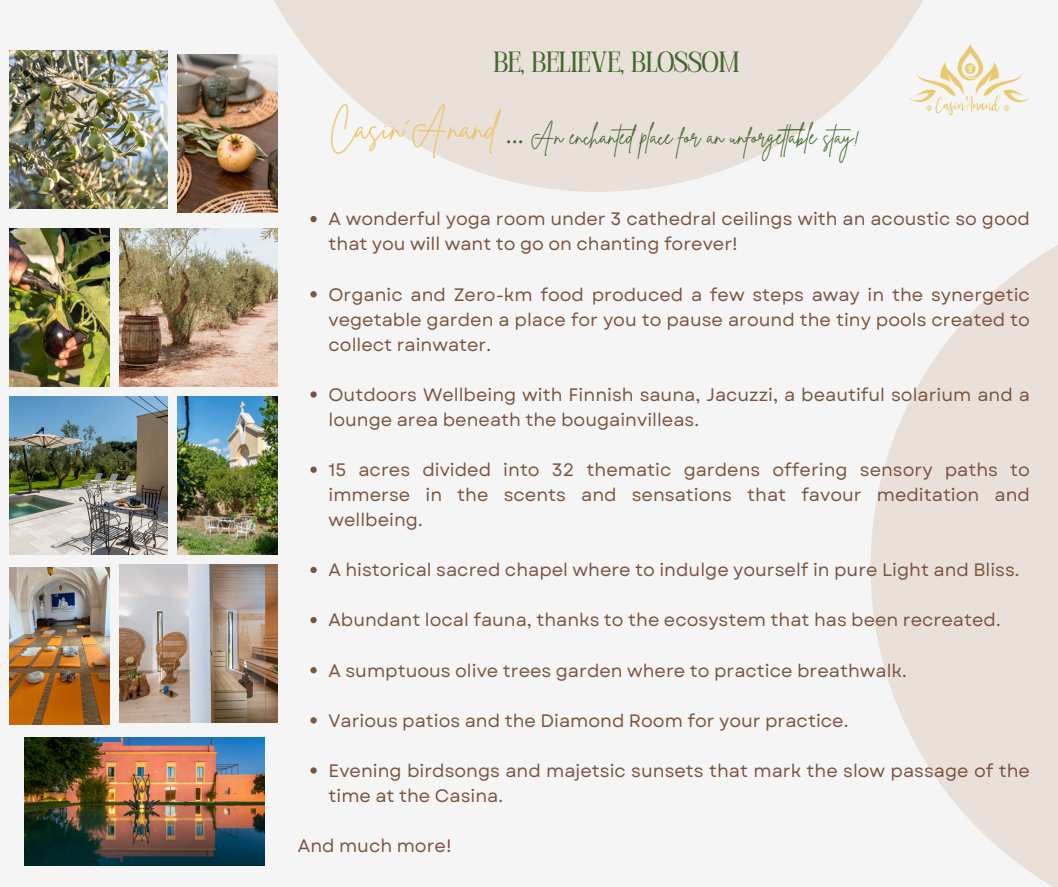
<style>
.page{position:relative;width:1058px;height:887px;background:#fff}
.page>*{position:absolute;margin:0;border:0;box-sizing:border-box;transform-origin:0 0}
.t1{font:34.5px "Brittany Signature";color:#eac86d}
.t2{font:29.25px "Perandoryv 2";color:#43692e}
.t3{font:22.35px "Brittany Signature";color:#43692e}
.t4{font:18px/25px "Garet";color:#7c553f}
.s1{font-family:"Noto Sans Gurmukhi"}
</style>
<div class="page">
<div style="left:0;top:0;width:1058px;height:886px;background:#f5f5f5"></div>
<svg style="left:870px;top:245px;width:188px;height:641px;fill:#eae0da"></svg>
<svg style="left:274px;top:0;width:649px;height:192px;fill:#eae0da"></svg>
<img style="left:908px;top:44px;width:122px;height:77px">
<img style="left:10px;top:51px;width:157px;height:157px">
<img style="left:178px;top:54px;width:99px;height:158px">
<img style="left:120px;top:229px;width:157px;height:157px">
<img style="left:10px;top:229px;width:100px;height:157px">
<img style="left:10px;top:396px;width:157px;height:158px">
<img style="left:120px;top:564px;width:157px;height:158px">
<img style="left:10px;top:567px;width:100px;height:158px">
<img style="left:178px;top:396px;width:99px;height:158px">
<img style="left:25px;top:737px;width:239px;height:128px">
<svg style="left:310px;top:216px;width:7px;height:6px"></svg>
<svg style="left:310px;top:291px;width:7px;height:6px"></svg>
<svg style="left:310px;top:391px;width:7px;height:6px"></svg>
<svg style="left:310px;top:466px;width:7px;height:7px"></svg>
<svg style="left:310px;top:567px;width:7px;height:6px"></svg>
<svg style="left:310px;top:617px;width:7px;height:6px"></svg>
<svg style="left:310px;top:667px;width:7px;height:6px"></svg>
<svg style="left:310px;top:717px;width:7px;height:6px"></svg>
<svg style="left:310px;top:767px;width:7px;height:6px"></svg>
<p class="t2" style="left:493px;top:50px;width:248px">BE, BELIEVE, BLOSSOM</p>
<p class="t1" style="left:329px;top:105px;width:169px">Casin’Anand</p>
<p class="t3" style="left:505px;top:122px;width:356px"><span class="s1">…</span> An enchanted place for an unforgetable stay!</p>
<p class="t4" style="left:328px;top:207px;width:703px">A wonderful yoga room under 3 cathedral ceilings with an acoustic so good that you will want to go on chanting forever!</p>
<p class="t4" style="left:328px;top:282px;width:703px;text-align:justify">Organic and Zero-km food produced a few steps away in the synergetic vegetable garden a place for you to pause around the tiny pools created to collect rainwater.</p>
<p class="t4" style="left:328px;top:382px;width:703px">Outdoors Wellbeing with Finnish sauna, Jacuzzi, a beautiful solarium and a lounge area beneath the bougainvilleas.</p>
<p class="t4" style="left:328px;top:457px;width:703px;text-align:justify">15 acres divided into 32 thematic gardens offering sensory paths to immerse in the scents and sensations that favour meditation and wellbeing.</p>
<p class="t4" style="left:328px;top:557px;width:692px">A historical sacred chapel where to indulge yourself in pure Light and Bliss.</p>
<p class="t4" style="left:328px;top:607px;width:673px">Abundant local fauna, thanks to the ecosystem that has been recreated.</p>
<p class="t4" style="left:328px;top:657px;width:579px">A sumptuous olive trees garden where to practice breathwalk.</p>
<p class="t4" style="left:328px;top:707px;width:521px">Various patios and the Diamond Room for your practice.</p>
<p class="t4" style="left:328px;top:758px;width:703px">Evening birdsongs and majetsic sunsets that mark the slow passage of the time at the Casina.</p>
<p class="t4" style="left:298px;top:833px;width:155px">And much more!</p>
</div>
